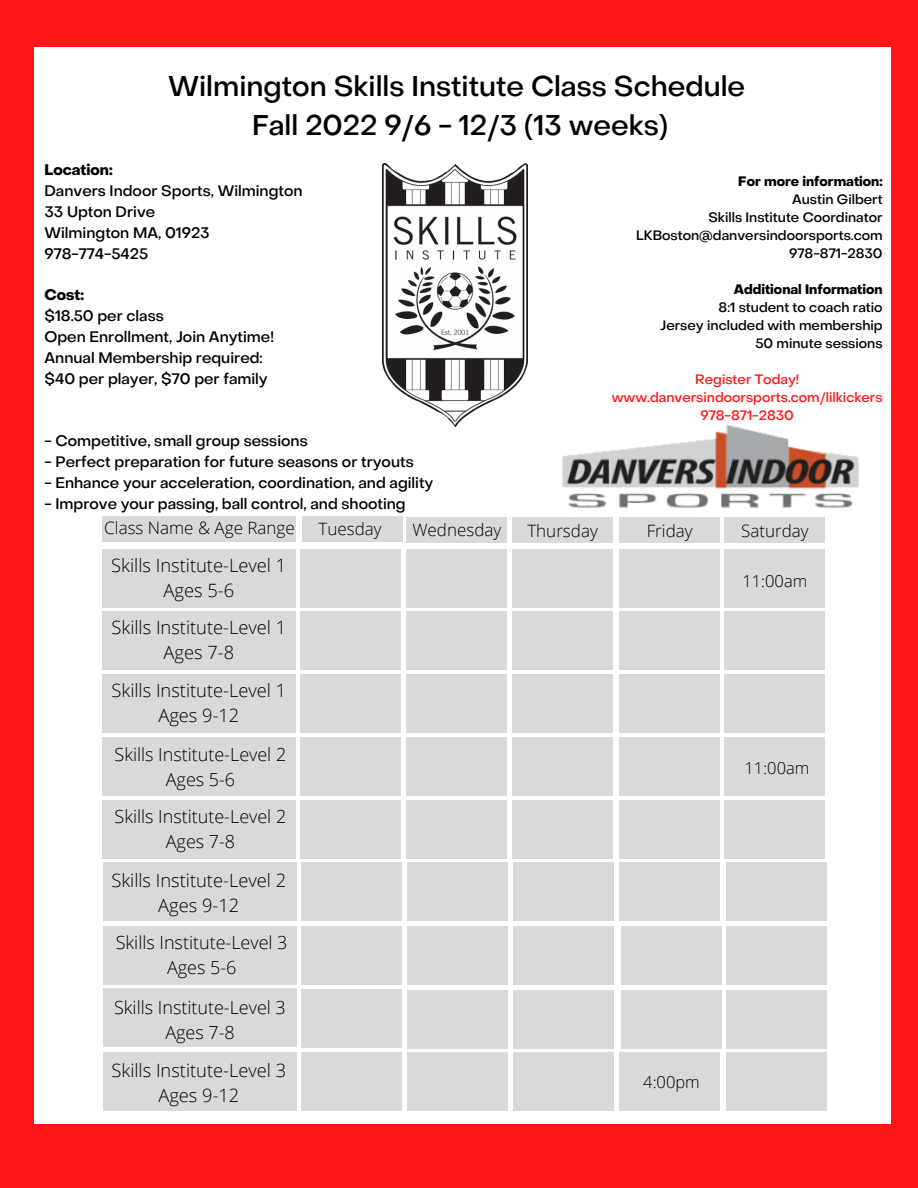
<style>
.page{position:relative;width:918px;height:1188px;background:#ff1616}
.page>*{position:absolute;margin:0;border:0;box-sizing:border-box;transform-origin:0 0}
.t1{font:500 28.2px/39px "Object Sans";color:#000;text-align:center}
.t2{font:300 18.3px/24.8px "Open Sans";color:#000;text-align:center}
.t3{font:300 18px/24.8px "Open Sans";color:#000;text-align:center}
.t4{font:300 16.95px "Open Sans";color:#000}
.t5{font:300 16.5px "Open Sans";color:#000}
.t6{font:500 15.15px/20.9px "Object Sans";color:#000}
.t7{font:700 15.15px "Object Sans";color:#000}
.t8{font:500 13.5px/18px "Object Sans";color:#000;text-align:right}
.t9{font:500 13.5px/18px "Object Sans";color:#ff1616;text-align:center}
.t10{font:700 13.5px "Object Sans";color:#000}
</style>
<div class="page">
<div style="left:34px;top:47px;width:856px;height:1077px;background:#fff"></div>
<img style="left:562px;top:425px;width:297px;height:83px">
<img style="left:382px;top:163px;width:145px;height:264px">
<div style="left:103px;top:516px;width:193px;height:26px;background:#d9d9d9"></div>
<div style="left:302px;top:516px;width:100px;height:26px;background:#d9d9d9"></div>
<div style="left:407px;top:517px;width:100px;height:26px;background:#d9d9d9"></div>
<div style="left:620px;top:517px;width:100px;height:26px;background:#d9d9d9"></div>
<div style="left:725px;top:517px;width:100px;height:26px;background:#d9d9d9"></div>
<div style="left:513px;top:517px;width:100px;height:26px;background:#d9d9d9"></div>
<div style="left:102px;top:737px;width:194px;height:59px;background:#d9d9d9"></div>
<div style="left:102px;top:549px;width:194px;height:58px;background:#d9d9d9"></div>
<div style="left:102px;top:611px;width:194px;height:59px;background:#d9d9d9"></div>
<div style="left:102px;top:674px;width:194px;height:58px;background:#d9d9d9"></div>
<div style="left:102px;top:800px;width:194px;height:59px;background:#d9d9d9"></div>
<div style="left:103px;top:926px;width:194px;height:59px;background:#d9d9d9"></div>
<div style="left:103px;top:989px;width:194px;height:58px;background:#d9d9d9"></div>
<div style="left:300px;top:549px;width:100px;height:58px;background:#d9d9d9"></div>
<div style="left:300px;top:611px;width:100px;height:59px;background:#d9d9d9"></div>
<div style="left:300px;top:674px;width:100px;height:58px;background:#d9d9d9"></div>
<div style="left:300px;top:737px;width:100px;height:59px;background:#d9d9d9"></div>
<div style="left:300px;top:800px;width:100px;height:59px;background:#d9d9d9"></div>
<div style="left:301px;top:926px;width:101px;height:59px;background:#d9d9d9"></div>
<div style="left:301px;top:990px;width:101px;height:58px;background:#d9d9d9"></div>
<div style="left:407px;top:549px;width:100px;height:58px;background:#d9d9d9"></div>
<div style="left:407px;top:611px;width:100px;height:59px;background:#d9d9d9"></div>
<div style="left:406px;top:800px;width:100px;height:59px;background:#d9d9d9"></div>
<div style="left:407px;top:674px;width:100px;height:58px;background:#d9d9d9"></div>
<div style="left:407px;top:737px;width:100px;height:59px;background:#d9d9d9"></div>
<div style="left:407px;top:926px;width:100px;height:59px;background:#d9d9d9"></div>
<div style="left:407px;top:991px;width:100px;height:58px;background:#d9d9d9"></div>
<div style="left:513px;top:549px;width:100px;height:58px;background:#d9d9d9"></div>
<div style="left:513px;top:611px;width:100px;height:59px;background:#d9d9d9"></div>
<div style="left:514px;top:926px;width:100px;height:59px;background:#d9d9d9"></div>
<div style="left:513px;top:800px;width:100px;height:59px;background:#d9d9d9"></div>
<div style="left:513px;top:737px;width:100px;height:59px;background:#d9d9d9"></div>
<div style="left:513px;top:674px;width:100px;height:58px;background:#d9d9d9"></div>
<div style="left:514px;top:991px;width:100px;height:58px;background:#d9d9d9"></div>
<div style="left:620px;top:549px;width:100px;height:58px;background:#d9d9d9"></div>
<div style="left:620px;top:611px;width:100px;height:59px;background:#d9d9d9"></div>
<div style="left:620px;top:674px;width:100px;height:58px;background:#d9d9d9"></div>
<div style="left:620px;top:737px;width:100px;height:59px;background:#d9d9d9"></div>
<div style="left:620px;top:800px;width:100px;height:59px;background:#d9d9d9"></div>
<div style="left:621px;top:926px;width:100px;height:59px;background:#d9d9d9"></div>
<div style="left:725px;top:549px;width:100px;height:58px;background:#d9d9d9"></div>
<div style="left:621px;top:991px;width:100px;height:58px;background:#d9d9d9"></div>
<div style="left:725px;top:611px;width:100px;height:59px;background:#d9d9d9"></div>
<div style="left:725px;top:674px;width:100px;height:58px;background:#d9d9d9"></div>
<div style="left:725px;top:737px;width:100px;height:59px;background:#d9d9d9"></div>
<div style="left:725px;top:800px;width:100px;height:59px;background:#d9d9d9"></div>
<div style="left:726px;top:926px;width:100px;height:59px;background:#d9d9d9"></div>
<div style="left:726px;top:991px;width:100px;height:58px;background:#d9d9d9"></div>
<div style="left:103px;top:1052px;width:194px;height:59px;background:#d9d9d9"></div>
<div style="left:301px;top:1052px;width:101px;height:59px;background:#d9d9d9"></div>
<div style="left:514px;top:1052px;width:100px;height:59px;background:#d9d9d9"></div>
<div style="left:407px;top:1052px;width:100px;height:59px;background:#d9d9d9"></div>
<div style="left:619px;top:1052px;width:101px;height:59px;background:#d9d9d9"></div>
<div style="left:726px;top:1052px;width:100px;height:59px;background:#d9d9d9"></div>
<div style="left:103px;top:862px;width:194px;height:59px;background:#d9d9d9"></div>
<div style="left:301px;top:862px;width:100px;height:59px;background:#d9d9d9"></div>
<div style="left:514px;top:862px;width:100px;height:59px;background:#d9d9d9"></div>
<div style="left:407px;top:862px;width:100px;height:59px;background:#d9d9d9"></div>
<div style="left:619px;top:862px;width:100px;height:59px;background:#d9d9d9"></div>
<div style="left:726px;top:862px;width:100px;height:59px;background:#d9d9d9"></div>
<h1 class="t1" style="left:168px;top:70px;width:579px">Wilmington Skills Institute Class Schedule<br>Fall 2022 9/6 - 12/3 (13 weeks)</h1>
<p class="t7" style="left:45px;top:164px;width:70px">Location:</p>
<p class="t6" style="left:45px;top:182px;width:260px">Danvers Indoor Sports, Wilmington<br>33 Upton Drive<br>Wilmington MA, 01923<br>978-774-5425</p>
<p class="t7" style="left:45px;top:289px;width:41px">Cost:</p>
<p class="t6" style="left:45px;top:307px;width:231px">$18.50 per class<br>Open Enrollment, Join Anytime!<br>Annual Membership required: $40 per player, $70 per family</p>
<p class="t6" style="left:45px;top:432px;width:265px">- Competitive, small group sessions</p>
<p class="t6" style="left:45px;top:453px;width:371px">- Perfect preparation for future seasons or tryouts</p>
<p class="t6" style="left:45px;top:473px;width:390px">- Enhance your acceleration, coordination, and agility</p>
<p class="t6" style="left:45px;top:494px;width:363px">- Improve your passing, ball control, and shooting</p>
<p class="t10" style="left:738px;top:176px;width:146px">For more information:</p>
<p class="t8" style="left:636px;top:192px;width:248px">Austin Gilbert<br>Skills Institute Coordinator<br>LKBoston@danversindoorsports.com<br>978-871-2830</p>
<p class="t10" style="left:734px;top:284px;width:150px">Additional Information</p>
<p class="t8" style="left:660px;top:300px;width:224px">8:1 student to coach ratio<br>Jersey included with membership<br>50 minute sessions</p>
<p class="t9" style="left:612px;top:371px;width:272px">Register Today! www.danversindoorsports.com/lilkickers<br>978-871-2830</p>
<p class="t4" style="left:104px;top:516px;width:192px">Class Name &amp; Age Range</p>
<p class="t4" style="left:319px;top:517px;width:65px">Tuesday</p>
<p class="t4" style="left:412px;top:518px;width:90px">Wednesday</p>
<p class="t4" style="left:527px;top:518px;width:72px">Thursday</p>
<p class="t4" style="left:647px;top:518px;width:47px">Friday</p>
<p class="t4" style="left:741px;top:518px;width:69px">Saturday</p>
<p class="t2" style="left:111px;top:552px;width:177px;line-height:25.2px">Skills Institute-Level 1<br>Ages 5-6</p>
<p class="t2" style="left:112px;top:615px;width:176px">Skills Institute-Level 1<br>Ages 7-8</p>
<p class="t2" style="left:112px;top:678px;width:176px">Skills Institute-Level 1<br>Ages 9-12</p>
<p class="t3" style="left:115px;top:741px;width:173px">Skills Institute-Level 2<br>Ages 5-6</p>
<p class="t3" style="left:115px;top:804px;width:173px">Skills Institute-Level 2<br>Ages 7-8</p>
<p class="t5" style="left:742px;top:569px;width:66px">11:00am</p>
<p class="t5" style="left:745px;top:756px;width:66px">11:00am</p>
<p class="t2" style="left:111px;top:868px;width:176px">Skills Institute-Level 2<br>Ages 9-12</p>
<p class="t3" style="left:116px;top:930px;width:173px">Skills Institute-Level 3<br>Ages 5-6</p>
<p class="t3" style="left:114px;top:995px;width:173px">Skills Institute-Level 3<br>Ages 7-8</p>
<p class="t2" style="left:112px;top:1058px;width:176px">Skills Institute-Level 3<br>Ages 9-12</p>
<p class="t5" style="left:643px;top:1070px;width:58px">4:00pm</p>
</div>
